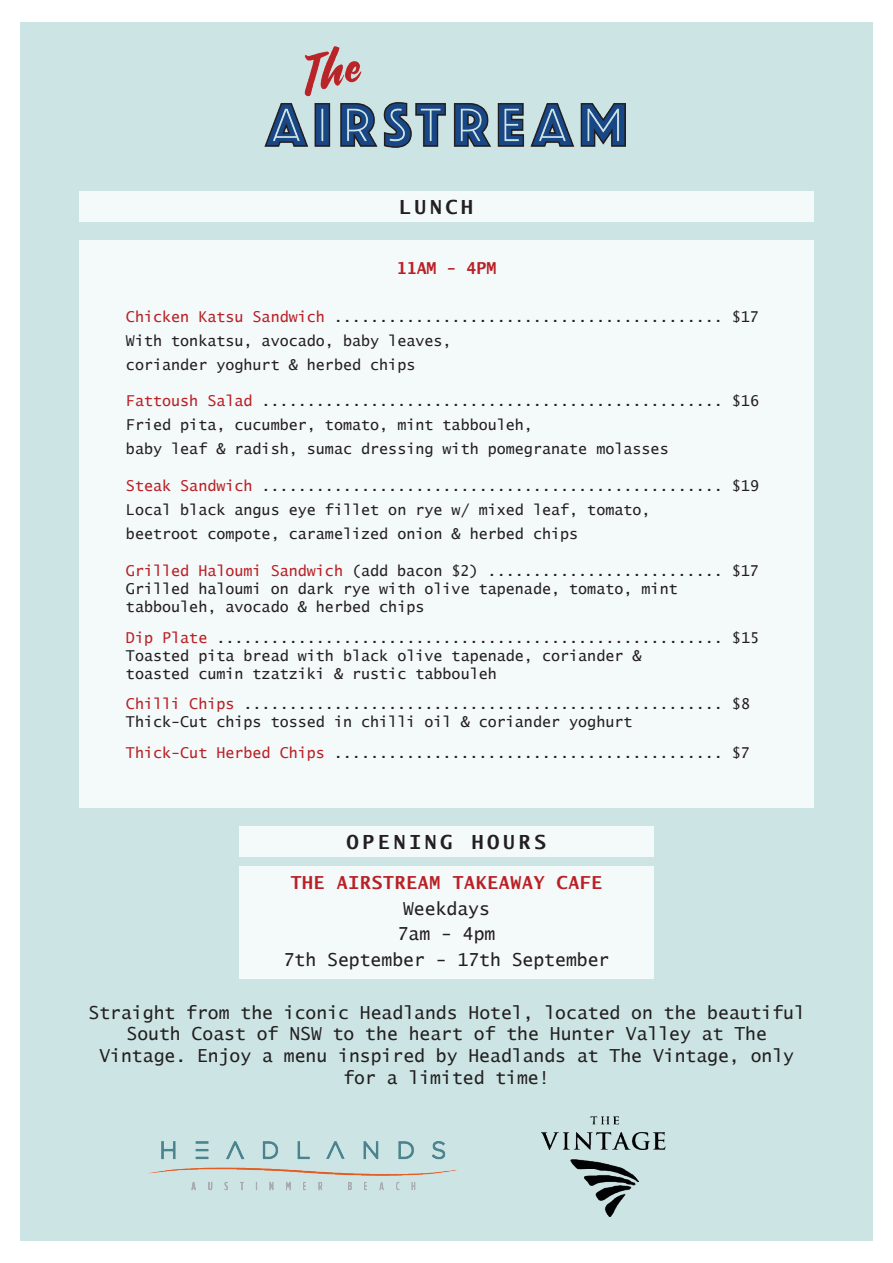
<style>
.page{position:relative;width:893px;height:1263px;background:#fff}
.page>*{position:absolute;margin:0;border:0;box-sizing:border-box;transform-origin:0 0}
.t1{font:700 19.5px "Lucida Sans Typewriter";letter-spacing:.2em;color:#231f20}
.t2{font:18px/21.6px "Lucida Sans Typewriter";color:#231f20;text-align:center}
.t3{font:700 18px "Lucida Sans Typewriter";letter-spacing:.04em;color:#b92026}
.t4{font:700 16.5px "Lucida Sans Typewriter";color:#b92026}
.t5{font:15px/24px "Lucida Sans Typewriter";color:#231f20}
.s1{color:#b92027}
</style>
<div class="page">
<div style="left:20px;top:22px;width:853px;height:1219px;background:#cce5e4"></div>
<img style="left:264px;top:47px;width:362px;height:101px">
<div style="left:79px;top:240px;width:734px;height:568px;background:#f4f9f9"></div>
<div style="left:79px;top:191px;width:734px;height:31px;background:#f4f9f9"></div>
<div style="left:239px;top:866px;width:415px;height:112px;background:#f4f9f9"></div>
<div style="left:239px;top:826px;width:415px;height:31px;background:#f4f9f9"></div>
<img style="left:541px;top:1116px;width:125px;height:100px">
<img style="left:148px;top:1141px;width:309px;height:50px">
<p class="t1" style="left:399px;top:196px;width:76px">LUNCH</p>
<p class="t4" style="left:397px;top:258px;width:101px">11AM - 4PM</p>
<p class="t5" style="left:126px;top:304px;width:634px"><span class="s1">Chicken Katsu Sandwich</span> ........................................... $17</p>
<p class="t5" style="left:126px;top:328px;width:327px">With tonkatsu, avocado, baby leaves, coriander yoghurt &amp; herbed chips</p>
<p class="t5" style="left:126px;top:389px;width:635px"><span class="s1">Fattoush Salad</span> ................................................... $16</p>
<p class="t5" style="left:126px;top:413px;width:544px">Fried pita, cucumber, tomato, mint tabbouleh,<br>baby leaf &amp; radish, sumac dressing with pomegranate molasses</p>
<p class="t5" style="left:126px;top:474px;width:635px"><span class="s1">Steak Sandwich</span> ................................................... $19</p>
<p class="t5" style="left:126px;top:498px;width:526px">Local black angus eye fillet on rye w/ mixed leaf, tomato,</p>
<p class="t5" style="left:126px;top:522px;width:454px">beetroot compote, caramelized onion &amp; herbed chips</p>
<p class="t5" style="left:126px;top:558px;width:634px"><span class="s1">Grilled Haloumi Sandwich</span> (add bacon $2) .......................... $17</p>
<p class="t5" style="left:126px;top:576px;width:553px">Grilled haloumi on dark rye with olive tapenade, tomato, mint</p>
<p class="t5" style="left:126px;top:594px;width:300px">tabbouleh, avocado &amp; herbed chips</p>
<p class="t5" style="left:126px;top:625px;width:635px"><span class="s1">Dip Plate</span> ........................................................ $15</p>
<p class="t5" style="left:126px;top:646px;width:517px;line-height:18px">Toasted pita bread with black olive tapenade, coriander &amp; toasted cumin tzatziki &amp; rustic tabbouleh</p>
<p class="t5" style="left:126px;top:692px;width:626px"><span class="s1">Chilli Chips</span> ..................................................... $8</p>
<p class="t5" style="left:126px;top:710px;width:508px">Thick-Cut chips tossed in chilli oil &amp; coriander yoghurt</p>
<p class="t5" style="left:126px;top:741px;width:625px"><span class="s1">Thick-Cut Herbed Chips</span> ........................................... $7</p>
<p class="t1" style="left:347px;top:831px;width:201px">OPENING HOURS</p>
<p class="t3" style="left:291px;top:872px;width:313px">THE AIRSTREAM TAKEAWAY CAFE</p>
<p class="t2" style="left:403px;top:897px;width:88px">Weekdays</p>
<p class="t2" style="left:398px;top:923px;width:99px">7am - 4pm</p>
<p class="t2" style="left:284px;top:948px;width:327px">7th September - 17th September</p>
<p class="t2" style="left:89px;top:1001px;width:718px">Straight from the iconic Headlands Hotel, located on the beautiful South Coast of NSW to the heart of the Hunter Valley at The Vintage. Enjoy a menu inspired by Headlands at The Vintage, only for a limited time!</p>
</div>
